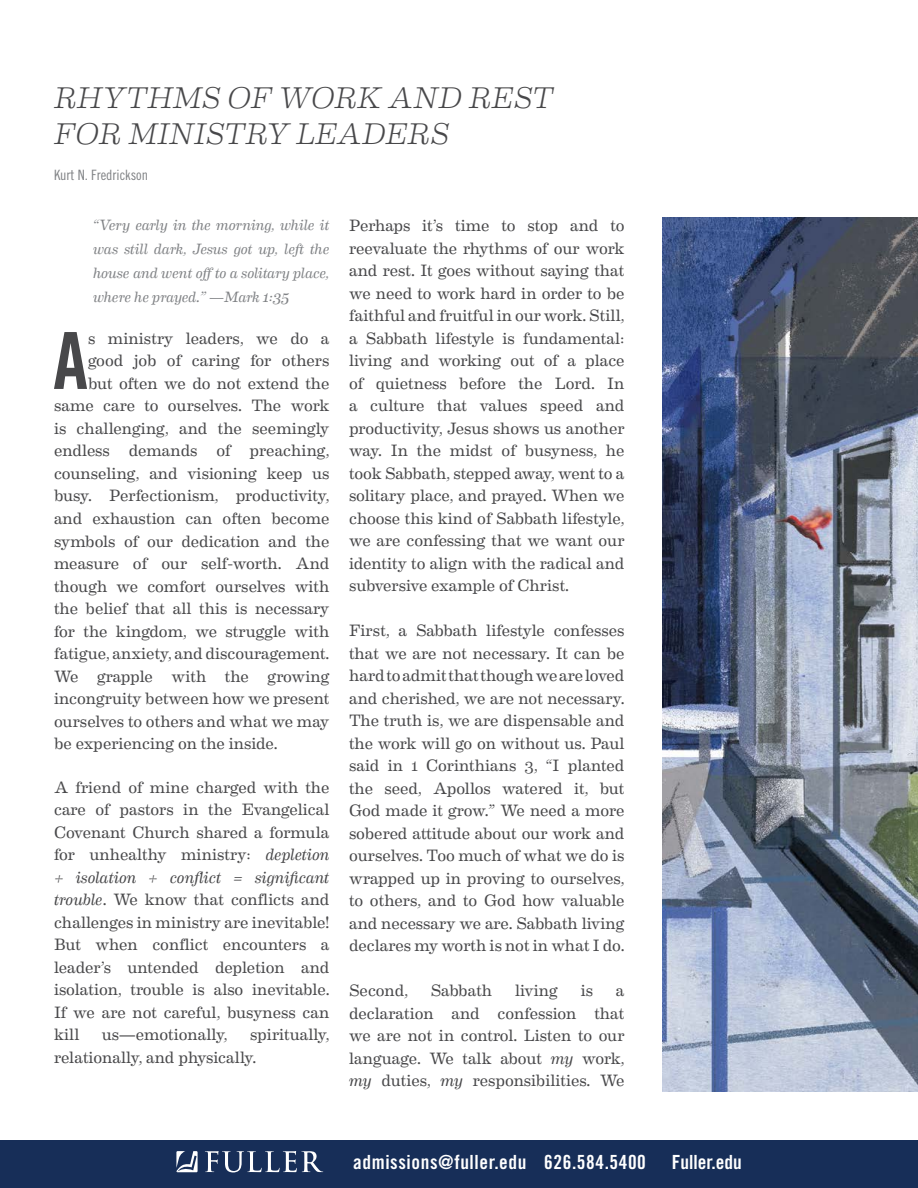
<style>
.page{position:relative;width:918px;height:1188px;background:#fff}
.page>*{position:absolute;margin:0;border:0;box-sizing:border-box;transform-origin:0 0}
.t1{font:78.9px "Trade Gothic LT Std Bd Cn 20";color:#48484a}
.t2{font:italic 300 30px/36px "Eames Century Modern";color:#48484a}
.t3{font:19.5px "Trade Gothic LT Std Bd Cn 20";letter-spacing:.03em;color:#fff}
.t4{font:19.5px "Trade Gothic LT Std Bd Cn 20";color:#fff}
.t5{font:16.5px/22.5px "Eames Century Modern";letter-spacing:-.005em;color:#48484a;text-align:justify}
.t6{font:italic 15px/24px "Eames Century Modern";letter-spacing:-.005em;color:#808285;text-align:justify}
.t7{font:14.25px "Trade Gothic LT Std Cn 18";color:#808285}
.s1{font-style:italic}
</style>
<div class="page">
<img style="left:662px;top:217px;width:256px;height:875px">
<div style="left:0;top:1140px;width:918px;height:48px;background:#172e58"></div>
<svg style="left:205px;top:1151px;width:118px;height:21px"></svg>
<svg style="left:176px;top:1151px;width:22px;height:21px"></svg>
<h2 class="t2" style="left:54px;top:77px;width:501px">RHYTHMS OF WORK AND REST<br>FOR MINISTRY LEADERS</h2>
<p class="t7" style="left:54px;top:166px;width:96px">Kurt N. Fredrickson</p>
<p class="t6" style="left:93px;top:211px;width:238px">“Very early in the morning, while it was still dark, Jesus got up, left the house and went off to a solitary place, where he prayed.” —Mark 1:35</p>
<h1 class="t1" style="left:53px;top:313px;width:36px">A</h1>
<p class="t5" style="left:88px;top:326px;width:243px">s ministry leaders, we do a</p>
<p class="t5" style="left:88px;top:349px;width:243px">good job of caring for others</p>
<p class="t5" style="left:88px;top:371px;width:243px">but often we do not extend the</p>
<p class="t5" style="left:54px;top:394px;width:277px">same care to ourselves. The work</p>
<p class="t5" style="left:54px;top:416px;width:277px">is challenging, and the seemingly</p>
<p class="t5" style="left:54px;top:439px;width:277px">endless demands of preaching,</p>
<p class="t5" style="left:54px;top:461px;width:277px">counseling, and visioning keep us</p>
<p class="t5" style="left:54px;top:484px;width:277px">busy. Perfectionism, productivity,</p>
<p class="t5" style="left:54px;top:506px;width:277px">and exhaustion can often become</p>
<p class="t5" style="left:54px;top:529px;width:277px">symbols of our dedication and the</p>
<p class="t5" style="left:54px;top:551px;width:277px">measure of our self-worth. And</p>
<p class="t5" style="left:54px;top:574px;width:277px">though we comfort ourselves with</p>
<p class="t5" style="left:54px;top:596px;width:277px">the belief that all this is necessary</p>
<p class="t5" style="left:54px;top:619px;width:277px">for the kingdom, we struggle with</p>
<p class="t5" style="left:54px;top:641px;width:277px">fatigue, anxiety, and discouragement.</p>
<p class="t5" style="left:54px;top:664px;width:277px">We grapple with the growing</p>
<p class="t5" style="left:54px;top:686px;width:277px">incongruity between how we present</p>
<p class="t5" style="left:54px;top:709px;width:277px">ourselves to others and what we may</p>
<p class="t5" style="left:54px;top:731px;width:225px">be experiencing on the inside.</p>
<p class="t5" style="left:54px;top:775px;width:277px">A friend of mine charged with the care of pastors in the Evangelical Covenant Church shared a formula for unhealthy ministry: <span class="s1">depletion + isolation + conflict = significant trouble</span>. We know that conflicts and challenges in ministry are inevitable!<br>But when conflict encounters a leader’s untended depletion and isolation, trouble is also inevitable.<br>If we are not careful, busyness can kill</p>
<p class="t5" style="left:54px;top:1022px;width:277px;text-indent:196px">spiritually, relationally, and physically.</p>
<p class="t5" style="left:102px;top:1022px;width:127px">us—emotionally,</p>
<p class="t5" style="left:349px;top:213px;width:277px">Perhaps it’s time to stop and to reevaluate the rhythms of our work and rest. It goes without saying that we need to work hard in order to be faithful and fruitful in our work. Still, a Sabbath lifestyle is fundamental: living and working out of a place of quietness before the Lord. In a culture that values speed and productivity, Jesus shows us another way. In the midst of busyness, he took Sabbath, stepped away, went to a solitary place, and prayed. When we choose this kind of Sabbath lifestyle, we are confessing that we want our identity to align with the radical and subversive example of Christ.</p>
<p class="t5" style="left:349px;top:618px;width:277px">First, a Sabbath lifestyle confesses that we are not necessary. It can be hard to admit that though we are loved and cherished, we are not necessary.<br>The truth is, we are dispensable and the work will go on without us. Paul said in 1 Corinthians 3, “I planted the seed, Apollos watered it, but God made it grow.” We need a more sobered attitude about our work and ourselves. Too much of what we do is wrapped up in proving to ourselves, to others, and to God how valuable and necessary we are. Sabbath living declares my worth is not in what I do.</p>
<p class="t5" style="left:349px;top:978px;width:61px">Second,</p>
<p class="t5" style="left:431px;top:978px;width:63px">Sabbath</p>
<p class="t5" style="left:515px;top:978px;width:44px">living</p>
<p class="t5" style="left:581px;top:978px;width:14px">is</p>
<p class="t5" style="left:349px;top:978px;width:277px;text-indent:267px">a declaration and confession that we are not in control. Listen to our language. We talk about <span class="s1">my</span> work, <span class="s1">my</span> duties, <span class="s1">my</span> responsibilities. We</p>
<p class="t3" style="left:353px;top:1150px;width:294px">admissions@fuller.edu 626.584.5400</p>
<p class="t4" style="left:672px;top:1150px;width:71px">Fuller.edu</p>
</div>
